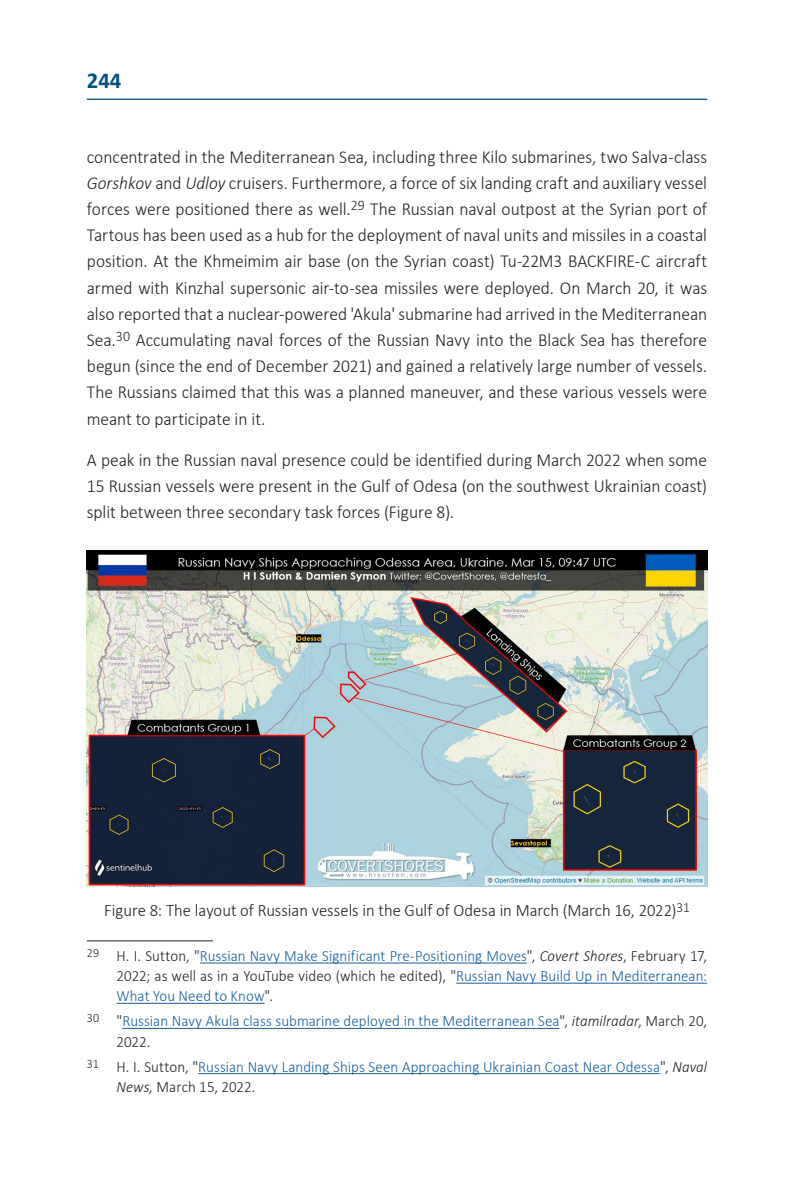
<style>
.page{position:relative;width:794px;height:1191px;background:#fff}
.page>*{position:absolute;margin:0;border:0;box-sizing:border-box;transform-origin:0 0}
.t1{font:700 22.75px "Calibri";color:#00547e}
.t2{font:300 18.38px/26.2px "Calibri";color:#231f20;text-align:justify;scale:.95 1}
.איור{font:300 17.5px "Calibri";color:#231f20;scale:.95 1}
.הערת_שוליים{font:300 15.75px/20.1px "Calibri";letter-spacing:.005em;color:#175d9e;scale:.95 1}
.s1{font-style:italic}
.s2{color:#231f20}
.s3{font-style:italic;color:#231f20}
</style>
<div class="page">
<hr style="left:87px;top:99px;width:620px;height:1px;background:#00547e">
<img style="left:87px;top:550px;width:620px;height:336px">
<hr style="left:87px;top:940px;width:126px;height:1px;background:#231f20">
<hr style="left:200px;top:962px;width:327px;height:1px;background:#175d9e">
<hr style="left:456px;top:982px;width:251px;height:1px;background:#175d9e">
<hr style="left:117px;top:1003px;width:148px;height:1px;background:#175d9e">
<hr style="left:122px;top:1028px;width:437px;height:1px;background:#175d9e">
<hr style="left:198px;top:1073px;width:462px;height:1px;background:#175d9e">
<p class="t1" style="left:87px;top:64px;width:36px">244</p>
<p class="t2" style="left:87px;top:143px;width:654px">concentrated in the Mediterranean Sea, including three Kilo submarines, two Salva-class <span class="s1">Gorshkov</span> and <span class="s1">Udloy</span> cruisers. Furthermore, a force of six landing craft and auxiliary vessel forces were positioned there as well.<sup>29</sup> The Russian naval outpost at the Syrian port of Tartous has been used as a hub for the deployment of naval units and missiles in a coastal position. At the Khmeimim air base (on the Syrian coast) Tu-22M3 BACKFIRE-C aircraft armed with Kinzhal supersonic air-to-sea missiles were deployed. On March 20, it was also reported that a nuclear-powered 'Akula' submarine had arrived in the Mediterranean Sea.<sup>30</sup> Accumulating naval forces of the Russian Navy into the Black Sea has therefore begun (since the end of December 2021) and gained a relatively large number of vessels.<br>The Russians claimed that this was a planned maneuver, and these various vessels were meant to participate in it.</p>
<p class="t2" style="left:87px;top:446px;width:654px">A peak in the Russian naval presence could be identified during March 2022 when some 15 Russian vessels were present in the Gulf of Odesa (on the southwest Ukrainian coast) split between three secondary task forces (Figure 8).</p>
<p class="איור" style="left:104px;top:899px;width:618px">Figure 8: The layout of Russian vessels in the Gulf of Odesa in March (March 16, 2022)<sup>31</sup></p>
<p class="הערת_שוליים" style="left:117px;top:945px;width:623px;text-align:justify;text-indent:-30px"><sup>29</sup> <span class="s2">H. I. Sutton, "</span>Russian Navy Make Significant Pre-Positioning Moves<span class="s2">",</span> <span class="s3">Covert Shores</span><span class="s2">, February 17, 2022; as well as in a YouTube video (which he edited), "</span>Russian Navy Build Up in Mediterranean:<br>What You Need to Know<span class="s2">".</span></p>
<p class="הערת_שוליים" style="left:117px;top:1011px;width:623px;text-indent:-30px"><sup>30</sup> <span class="s2">"</span>Russian Navy Akula class submarine deployed in the Mediterranean Sea<span class="s2">",</span> <span class="s3">itamilradar</span><span class="s2">, March 20,<br>2022.</span></p>
<p class="הערת_שוליים" style="left:117px;top:1056px;width:623px;text-indent:-30px"><sup>31</sup> <span class="s2">H. I. Sutton, "</span>Russian Navy Landing Ships Seen Approaching Ukrainian Coast Near Odessa<span class="s2">",</span> <span class="s3">Naval<br>News,</span> <span class="s2">March 15, 2022.</span></p>
</div>
